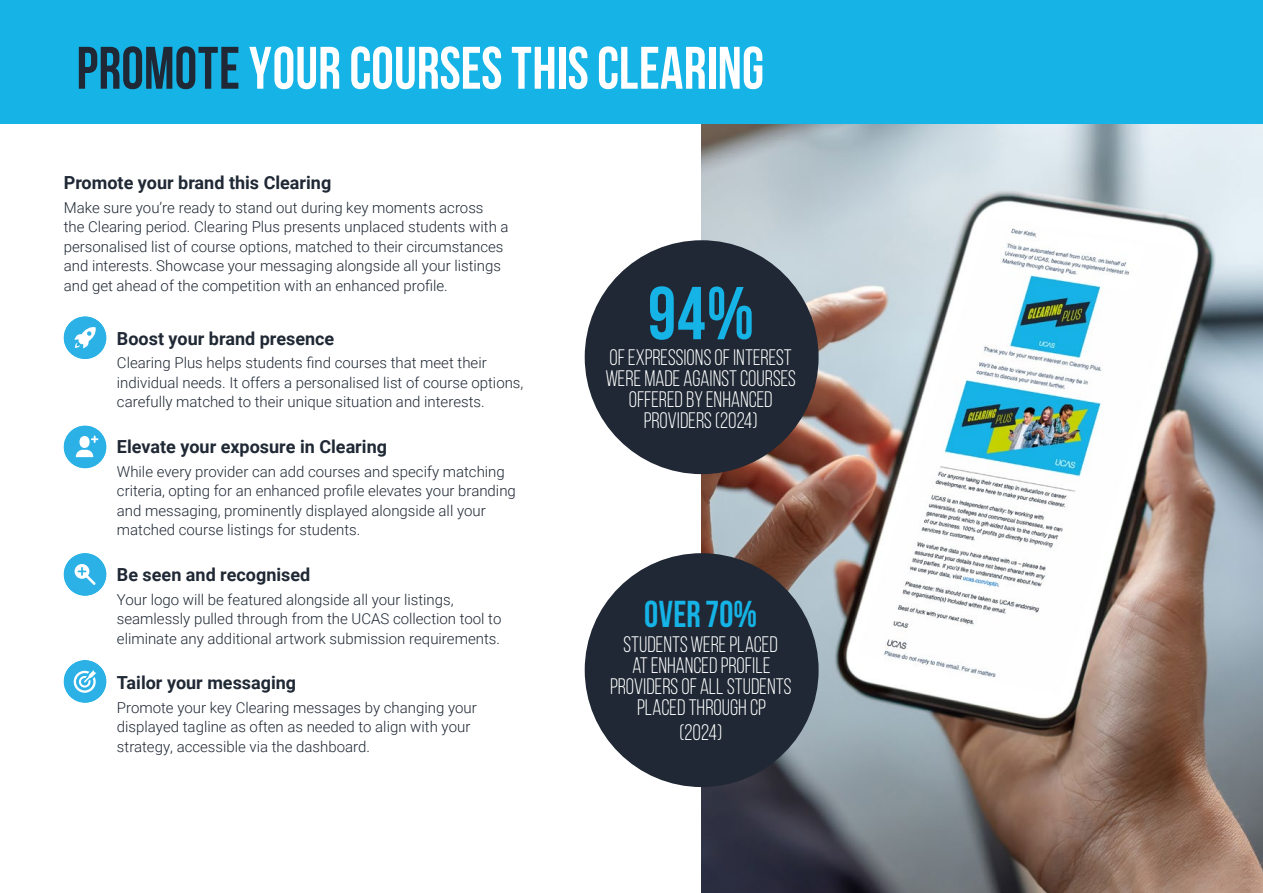
<style>
.page{position:relative;width:1263px;height:893px;background:#fff}
.page>*{position:absolute;margin:0;border:0;box-sizing:border-box;transform-origin:0 0}
.t1{font:900 75px "Apricus";color:#15b3e6}
.Section_Title__H2{font:900 60px "Apricus";color:#fff}
.t2{font:900 37.5px "Apricus";color:#15b3e6}
.t3{font:22.5px/21px "Apricus";color:#fff;text-align:center}
.t4{font:700 18px "Roboto";color:#1f2834}
.t5{font:300 15px/19.5px "Roboto";color:#1f2834}
.s1{color:#1f2834}
</style>
<div class="page">
<img style="left:702px;top:123px;width:561px;height:770px">
<div style="left:0;top:0;width:1263px;height:123px;background:#15b3e6"></div>
<div style="left:64px;top:316px;width:42px;height:43px;background:#2cb1e6;border-radius:50%"></div>
<svg style="left:74px;top:327px;width:22px;height:21px"></svg>
<div style="left:64px;top:426px;width:42px;height:42px;background:#2cb1e6;border-radius:50%"></div>
<div style="left:79px;top:436px;width:11px;height:12px;background:#fff;border-radius:50%"></div>
<svg style="left:76px;top:450px;width:17px;height:7px"></svg>
<svg style="left:91px;top:436px;width:7px;height:7px"></svg>
<div style="left:64px;top:553px;width:42px;height:43px;background:#2cb1e6;border-radius:50%"></div>
<svg style="left:75px;top:564px;width:21px;height:21px"></svg>
<div style="left:64px;top:660px;width:42px;height:43px;background:#2cb1e6;border-radius:50%"></div>
<svg style="left:74px;top:670px;width:22px;height:23px"></svg>
<div style="left:585px;top:240px;width:234px;height:234px;background:#1f2834;border-radius:50%"></div>
<div style="left:585px;top:553px;width:234px;height:234px;background:#1f2834;border-radius:50%"></div>
<h2 class="Section_Title__H2" style="left:77px;top:42px;width:689px"><span class="s1">PROMOTE</span> YOUR COURSES THIS CLEARING</h2>
<p class="t4" style="left:64px;top:170px;width:269px">Promote your brand this Clearing</p>
<p class="t5" style="left:64px;top:197px;width:446px">Make sure you’re ready to stand out during key moments across<br>the Clearing period. Clearing Plus presents unplaced students with a personalised list of course options, matched to their circumstances and interests. Showcase your messaging alongside all your listings and get ahead of the competition with an enhanced profile.</p>
<p class="t4" style="left:117px;top:326px;width:219px">Boost your brand presence</p>
<p class="t5" style="left:117px;top:353px;width:408px">Clearing Plus helps students find courses that meet their individual needs. It offers a personalised list of course options, carefully matched to their unique situation and interests.</p>
<p class="t4" style="left:117px;top:434px;width:272px">Elevate your exposure in Clearing</p>
<p class="t5" style="left:117px;top:461px;width:400px">While every provider can add courses and specify matching criteria, opting for an enhanced profile elevates your branding and messaging, prominently displayed alongside all your matched course listings for students.</p>
<p class="t4" style="left:117px;top:562px;width:195px">Be seen and recognised</p>
<p class="t5" style="left:117px;top:589px;width:386px">Your logo will be featured alongside all your listings, seamlessly pulled through from the UCAS collection tool to eliminate any additional artwork submission requirements.</p>
<p class="t4" style="left:117px;top:670px;width:181px">Tailor your messaging</p>
<p class="t5" style="left:117px;top:697px;width:361px">Promote your key Clearing messages by changing your displayed tagline as often as needed to align with your strategy, accessible via the dashboard.</p>
<p class="t1" style="left:647px;top:280px;width:108px">94%</p>
<p class="t3" style="left:606px;top:346px;width:192px">OF EXPRESSIONS OF INTEREST<br>WERE MADE AGAINST COURSES<br>OFFERED BY ENHANCED<br>PROVIDERS (2024)</p>
<p class="t2" style="left:644px;top:597px;width:114px">OVER 70%</p>
<p class="t3" style="left:610px;top:634px;width:183px">STUDENTS WERE PLACED<br>AT ENHANCED PROFILE<br>PROVIDERS OF ALL STUDENTS<br>PLACED THROUGH CP</p>
<p class="t3" style="left:679px;top:721px;width:44px">(2024)</p>
</div>
